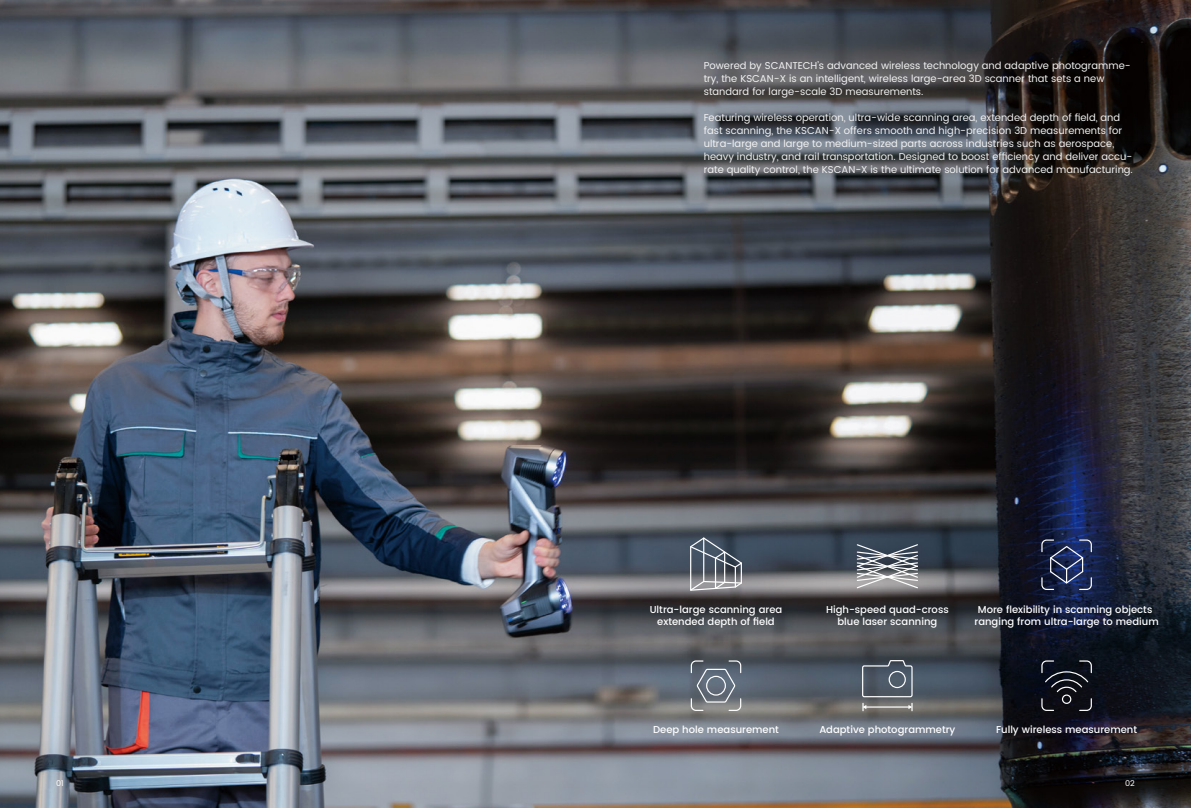
<style>
.page{position:relative;width:1191px;height:808px;background:#fff}
.page>*{position:absolute;margin:0;border:0;box-sizing:border-box;transform-origin:0 0}
.t1{font:10px/13px "Poppins";color:#f2f2f2}
.t2{font:500 10px/12px "Poppins";color:#fff;text-align:center}
.t3{font:8px "Poppins";color:#fff}
</style>
<div class="page">
<img style="left:0;top:0;width:1191px;height:808px">
<svg style="left:1040px;top:660px;width:52px;height:51px;background:#22242d"></svg>
<svg style="left:690px;top:660px;width:52px;height:51px;background:#727a83"></svg>
<div style="left:706px;top:676px;width:20px;height:20px;border:1px solid #fff;border-radius:50%"></div>
<svg style="left:861px;top:659px;width:52px;height:52px;background:#656b73"></svg>
<div style="left:888px;top:671px;width:18px;height:17px;border:1px solid #fff;border-radius:50%"></div>
<svg style="left:689px;top:536px;width:54px;height:56px;background:#6e757f"></svg>
<svg style="left:855px;top:543px;width:64px;height:46px;background:#878c93"></svg>
<svg style="left:1040px;top:539px;width:52px;height:52px;background:#2e3b62"></svg>
<p class="t1" style="left:703px;top:60px;width:428px">Powered by SCANTECH’s advanced wireless technology and adaptive photogramme&shy;try, the KSCAN-X is an intelligent, wireless large-area 3D scanner that sets a new standard for large-scale 3D measurements.</p>
<p class="t1" style="left:703px;top:112px;width:431px">Featuring wireless operation, ultra-wide scanning area, extended depth of field, and fast scanning, the KSCAN-X offers smooth and high-precision 3D measurements for ultra-large and large to medium-sized parts across industries such as aerospace, heavy industry, and rail transportation. Designed to boost efficiency and deliver accu&shy;rate quality control, the KSCAN-X is the ultimate solution for advanced manufacturing.</p>
<p class="t2" style="left:649px;top:603px;width:134px">Ultra-large scanning area extended depth of field</p>
<p class="t2" style="left:826px;top:603px;width:124px">High-speed quad-cross blue laser scanning</p>
<p class="t2" style="left:974px;top:603px;width:186px">More flexibility in scanning objects ranging from ultra-large to medium</p>
<p class="t2" style="left:653px;top:723px;width:127px">Deep hole measurement</p>
<p class="t2" style="left:819px;top:723px;width:138px">Adaptive photogrammetry</p>
<p class="t2" style="left:996px;top:723px;width:143px">Fully wireless measurement</p>
<p class="t3" style="left:56px;top:777px;width:9px">01</p>
<p class="t3" style="left:1125px;top:777px;width:11px">02</p>
</div>
